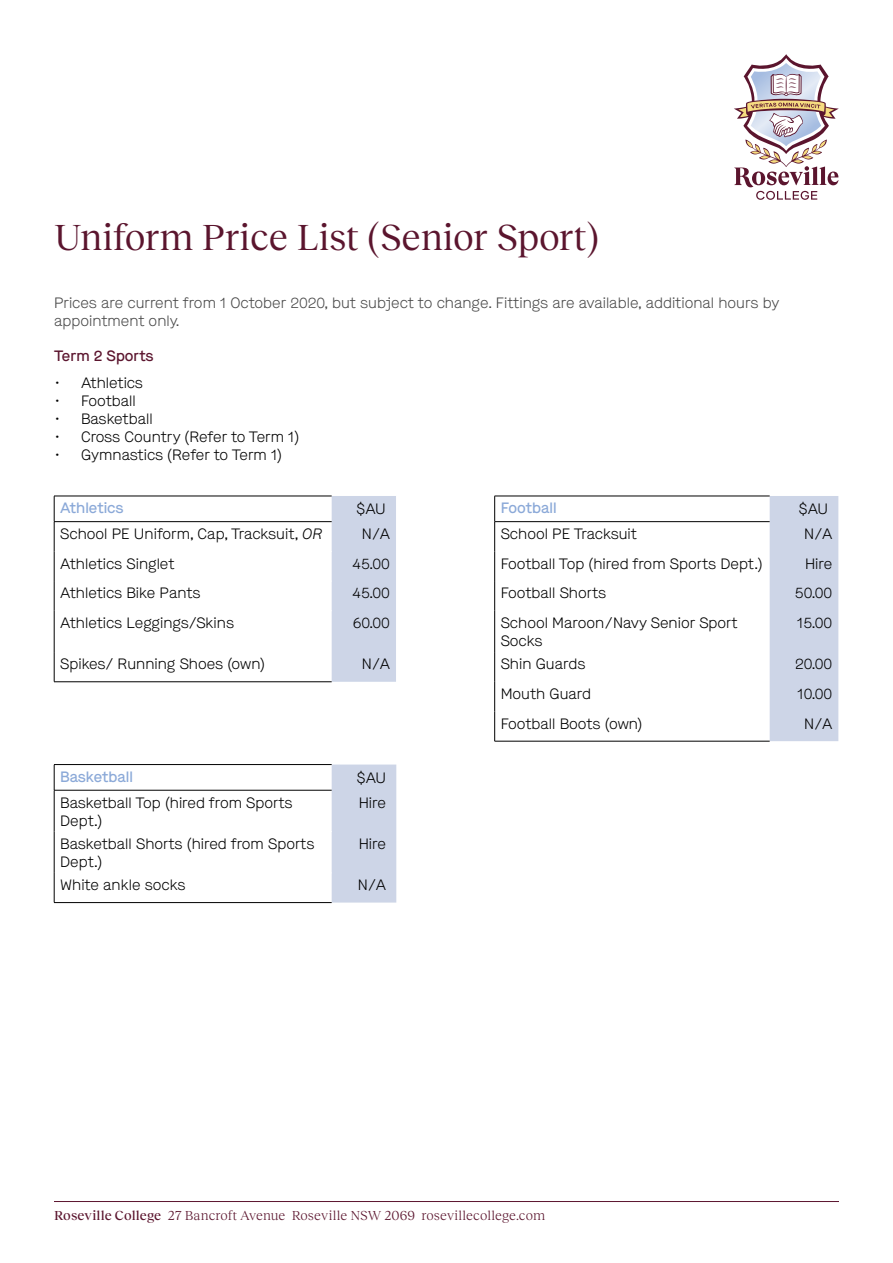
<style>
.page{position:relative;width:893px;height:1263px;background:#fff}
.page>*{position:absolute;margin:0;border:0;box-sizing:border-box;transform-origin:0 0}
.t1{font:37.5px "Reckless Neue";letter-spacing:-.005em;color:#5b152e}
.t2{font:300 15px/18px "Maison";color:#000}
.Sub_head{font:300 15px/18px "Maison";color:#484848}
.Sub_head-2{font:500 15px "Maison";color:#8ba9d8}
.Sub_head-3{font:500 15px "Maison";color:#5b152e}
.Address{font:13.5px "Reckless Neue";color:#5b152e}
.s1{font-style:italic}
.s2{font-weight:500}
</style>
<div class="page">
<svg style="left:332px;top:496px;width:506px;height:245px"></svg>
<hr style="left:494px;top:521px;width:276px;height:1px;background:#000">
<hr style="left:54px;top:521px;width:278px;height:1px;background:#000">
<hr style="left:54px;top:496px;width:278px;height:1px;background:#000">
<svg style="left:54px;top:496px;width:1px;height:55px"></svg>
<hr style="left:54px;top:551px;width:1px;height:30px;background:#000">
<hr style="left:54px;top:581px;width:1px;height:30px;background:#000">
<hr style="left:54px;top:611px;width:1px;height:41px;background:#000">
<hr style="left:54px;top:652px;width:1px;height:30px;background:#000">
<hr style="left:54px;top:681px;width:278px;height:1px;background:#000">
<hr style="left:494px;top:496px;width:276px;height:1px;background:#000">
<svg style="left:494px;top:496px;width:1px;height:55px"></svg>
<hr style="left:494px;top:551px;width:1px;height:30px;background:#000">
<hr style="left:494px;top:581px;width:1px;height:30px;background:#000">
<hr style="left:494px;top:611px;width:1px;height:41px;background:#000">
<hr style="left:494px;top:652px;width:1px;height:30px;background:#000">
<svg style="left:494px;top:682px;width:1px;height:29px"></svg>
<hr style="left:494px;top:711px;width:1px;height:30px;background:#000">
<hr style="left:494px;top:741px;width:276px;height:1px;background:#000">
<div style="left:332px;top:764px;width:64px;height:138px;background:#cdd5e7"></div>
<hr style="left:54px;top:764px;width:278px;height:1px;background:#000">
<svg style="left:54px;top:765px;width:1px;height:25px"></svg>
<hr style="left:54px;top:790px;width:1px;height:41px;background:#000">
<hr style="left:54px;top:831px;width:1px;height:42px;background:#000">
<svg style="left:54px;top:873px;width:1px;height:29px"></svg>
<hr style="left:54px;top:902px;width:278px;height:1px;background:#000">
<hr style="left:54px;top:790px;width:278px;height:1px;background:#000">
<svg style="left:734px;top:54px;width:105px;height:146px"></svg>
<hr style="left:54px;top:1201px;width:785px;height:1px;background:#5b152e">
<p class="t1" style="left:54px;top:211px;width:546px">Uniform Price List (Senior Sport)</p>
<p class="Sub_head" style="left:54px;top:294px;width:727px">Prices are current from 1 October 2020, but subject to change. Fittings are available, additional hours by appointment only.</p>
<p class="Sub_head-3" style="left:54px;top:345px;width:101px">Term 2 Sports</p>
<p class="t2" style="left:54px;top:373px;width:91px">• Athletics</p>
<p class="t2" style="left:54px;top:391px;width:83px">• Football</p>
<p class="t2" style="left:54px;top:409px;width:100px">• Basketball</p>
<p class="t2" style="left:54px;top:427px;width:247px">• Cross Country (Refer to Term 1)</p>
<p class="t2" style="left:54px;top:445px;width:229px">• Gymnastics (Refer to Term 1)</p>
<p class="Sub_head-2" style="left:60px;top:498px;width:65px">Athletics</p>
<p class="t2" style="left:356px;top:500px;width:31px">$AU</p>
<p class="Sub_head-2" style="left:501px;top:498px;width:57px">Football</p>
<p class="t2" style="left:798px;top:500px;width:31px">$AU</p>
<p class="t2" style="left:60px;top:525px;width:263px">School PE Uniform, Cap, Tracksuit, <span class="s1">OR</span></p>
<p class="t2" style="left:362px;top:525px;width:30px">N/A</p>
<p class="t2" style="left:501px;top:525px;width:137px">School PE Tracksuit</p>
<p class="t2" style="left:804px;top:525px;width:30px">N/A</p>
<p class="t2" style="left:60px;top:554px;width:116px">Athletics Singlet</p>
<p class="t2" style="left:352px;top:554px;width:39px">45.00</p>
<p class="t2" style="left:501px;top:554px;width:263px">Football Top (hired from Sports Dept.)</p>
<p class="t2" style="left:805px;top:554px;width:29px">Hire</p>
<p class="t2" style="left:60px;top:584px;width:142px">Athletics Bike Pants</p>
<p class="t2" style="left:352px;top:584px;width:39px">45.00</p>
<p class="t2" style="left:501px;top:584px;width:107px">Football Shorts</p>
<p class="t2" style="left:795px;top:584px;width:39px">50.00</p>
<p class="t2" style="left:60px;top:614px;width:175px">Athletics Leggings/Skins</p>
<p class="t2" style="left:353px;top:614px;width:39px">60.00</p>
<p class="t2" style="left:501px;top:614px;width:238px">School Maroon/Navy Senior Sport<br>Socks</p>
<p class="t2" style="left:797px;top:614px;width:37px">15.00</p>
<p class="t2" style="left:60px;top:655px;width:206px">Spikes/ Running Shoes (own)</p>
<p class="t2" style="left:362px;top:655px;width:30px">N/A</p>
<p class="t2" style="left:501px;top:655px;width:86px">Shin Guards</p>
<p class="t2" style="left:795px;top:655px;width:39px">20.00</p>
<p class="t2" style="left:501px;top:685px;width:92px">Mouth Guard</p>
<p class="t2" style="left:798px;top:685px;width:36px">10.00</p>
<p class="t2" style="left:501px;top:714px;width:143px">Football Boots (own)</p>
<p class="t2" style="left:804px;top:714px;width:30px">N/A</p>
<p class="Sub_head-2" style="left:60px;top:766px;width:74px">Basketball</p>
<p class="t2" style="left:356px;top:769px;width:31px">$AU</p>
<p class="t2" style="left:60px;top:793px;width:234px">Basketball Top (hired from Sports<br>Dept.)</p>
<p class="t2" style="left:359px;top:793px;width:29px">Hire</p>
<p class="t2" style="left:60px;top:834px;width:256px">Basketball Shorts (hired from Sports<br>Dept.)</p>
<p class="t2" style="left:359px;top:834px;width:29px">Hire</p>
<p class="t2" style="left:60px;top:876px;width:127px">White ankle socks</p>
<p class="t2" style="left:358px;top:876px;width:30px">N/A</p>
<p class="Address" style="left:54px;top:1206px;width:493px"><span class="s2">Roseville College</span> 27 Bancroft Avenue Roseville NSW 2069 rosevillecollege.com</p>
</div>
